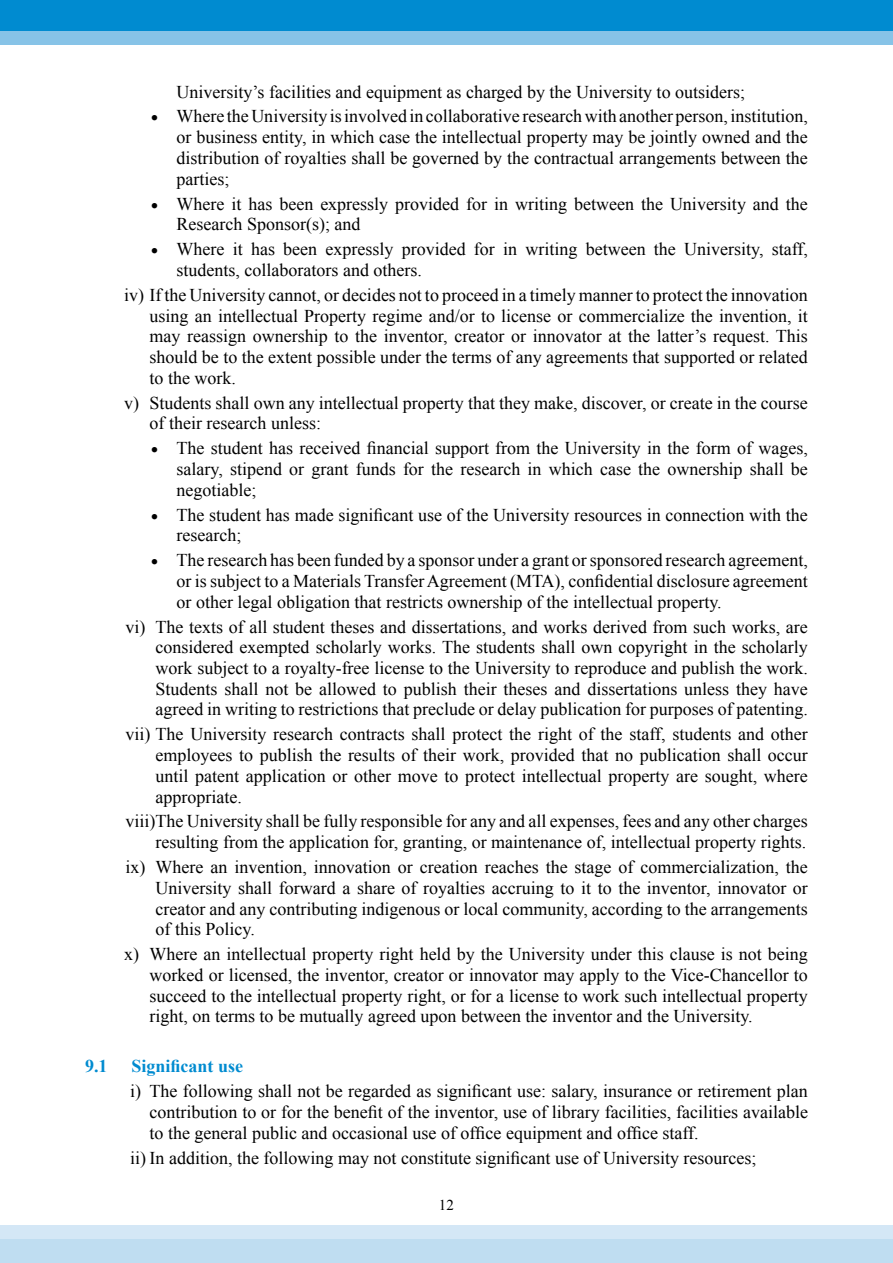
<style>
.page{position:relative;width:893px;height:1263px;background:#fff}
.page>*{position:absolute;margin:0;border:0;box-sizing:border-box;transform-origin:0 0}
.t1{font:18px/20.7px "Times New Roman";color:#000;text-align:justify}
.t2{font:700 18px "Times New Roman";color:#008bd0}
.t3{font:15px "Times New Roman";color:#000}
</style>
<div class="page">
<div style="left:0;top:0;width:893px;height:44px;background:#87c3e7"></div>
<div style="left:0;top:0;width:893px;height:31px;background:#008bd0"></div>
<div style="left:0;top:1225px;width:893px;height:38px;background:#d4e7f6"></div>
<div style="left:0;top:1239px;width:893px;height:24px;background:#bfddf1"></div>
<p class="t1" style="left:177px;top:81px;width:570px">University’s facilities and equipment as charged by the University to outsiders;</p>
<p class="t1" style="left:177px;top:106px;width:633px;text-indent:-26px">• Where the University is involved in collaborative research with another person, institution, or business entity, in which case the intellectual property may be jointly owned and the distribution of royalties shall be governed by the contractual arrangements between the parties;</p>
<p class="t1" style="left:177px;top:193px;width:633px;text-indent:-26px">• Where it has been expressly provided for in writing between the University and the<br>Research Sponsor(s); and</p>
<p class="t1" style="left:177px;top:239px;width:633px;text-indent:-26px">• Where it has been expressly provided for in writing between the University, staff, students, collaborators and others.</p>
<p class="t1" style="left:150px;top:284px;width:660px;text-indent:-26px">iv) If the University cannot, or decides not to proceed in a timely manner to protect the innovation using an intellectual Property regime and/or to license or commercialize the invention, it may reassign ownership to the inventor, creator or innovator at the latter’s request. This should be to the extent possible under the terms of any agreements that supported or related to the work.</p>
<p class="t1" style="left:150px;top:392px;width:660px;text-indent:-26px">v) Students shall own any intellectual property that they make, discover, or create in the course of their research unless:</p>
<p class="t1" style="left:177px;top:438px;width:633px;text-indent:-26px">• The student has received financial support from the University in the form of wages, salary, stipend or grant funds for the research in which case the ownership shall be negotiable;</p>
<p class="t1" style="left:177px;top:504px;width:633px;text-indent:-26px">• The student has made significant use of the University resources in connection with the research;</p>
<p class="t1" style="left:177px;top:550px;width:633px;text-indent:-26px">• The research has been funded by a sponsor under a grant or sponsored research agreement, or is subject to a Materials Transfer Agreement (MTA), confidential disclosure agreement or other legal obligation that restricts ownership of the intellectual property.</p>
<p class="t1" style="left:156px;top:616px;width:654px;text-indent:-30px">vi) The texts of all student theses and dissertations, and works derived from such works, are considered exempted scholarly works. The students shall own copyright in the scholarly work subject to a royalty-free license to the University to reproduce and publish the work.<br>Students shall not be allowed to publish their theses and dissertations unless they have agreed in writing to restrictions that preclude or delay publication for purposes of patenting.</p>
<p class="t1" style="left:156px;top:724px;width:654px;text-indent:-30px">vii) The University research contracts shall protect the right of the staff, students and other employees to publish the results of their work, provided that no publication shall occur until patent application or other move to protect intellectual property are sought, where appropriate.</p>
<p class="t1" style="left:126px;top:811px;width:684px;text-align:right">viii)The University shall be fully responsible for any and all expenses, fees and any other charges resulting from the application for, granting, or maintenance of, intellectual property rights.</p>
<p class="t1" style="left:156px;top:856px;width:654px;text-indent:-30px">ix) Where an invention, innovation or creation reaches the stage of commercialization, the University shall forward a share of royalties accruing to it to the inventor, innovator or creator and any contributing indigenous or local community, according to the arrangements of this Policy.</p>
<p class="t1" style="left:150px;top:943px;width:660px;text-indent:-26px">x) Where an intellectual property right held by the University under this clause is not being worked or licensed, the inventor, creator or innovator may apply to the Vice-Chancellor to succeed to the intellectual property right, or for a license to work such intellectual property right, on terms to be mutually agreed upon between the inventor and the University.</p>
<p class="t2" style="left:85px;top:1054px;width:24px">9.1</p>
<p class="t2" style="left:132px;top:1054px;width:113px">Significant use</p>
<p class="t1" style="left:150px;top:1080px;width:660px;text-indent:-19px">i) The following shall not be regarded as significant use: salary, insurance or retirement plan contribution to or for the benefit of the inventor, use of library facilities, facilities available to the general public and occasional use of office equipment and office staff.</p>
<p class="t1" style="left:130px;top:1147px;width:628px">ii) In addition, the following may not constitute significant use of University resources;</p>
<p class="t3" style="left:439px;top:1194px;width:16px">12</p>
</div>
